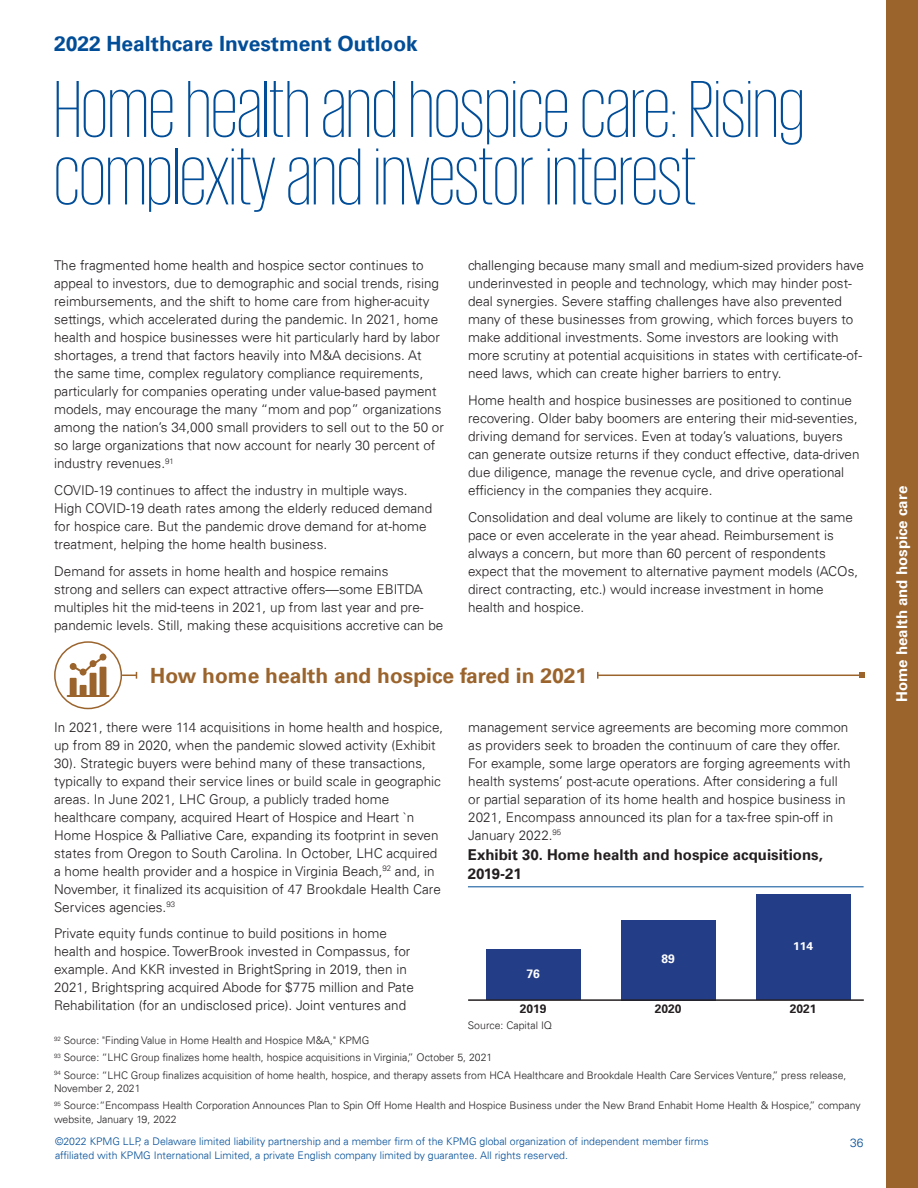
<style>
.page{position:relative;width:918px;height:1188px;background:#fff}
.page>*{position:absolute;margin:0;border:0;box-sizing:border-box;transform-origin:0 0}
.Header_60_pt_Blue{font:200 82.5px/67.5px "KPMG";color:#014d97}
.Subhead_14pt_Blue{font:700 21px "Universfor KPMG";color:#9b642d}
.t1{font:700 21px "Universfor KPMG";color:#014d97}
.Graph_Title_11pt_Bla{font:700 15px/19.5px "Universfor KPMG";color:#231f20}
.Bodycopy_10pt_White{font:700 15px "Univers";color:#fff}
.Bodycopy_9pt{font:300 13.5px/18px "Univers 45";color:#231f20}
.t2{font:700 12px "Univers";color:#231f20}
.t3{font:700 12px "Univers";color:#fff}
.t4{font:300 12px "Univers 45";color:#014d97}
.t5{font:700 11.1px "Univers";color:#fff;scale:1.08 1}
.Source_7pt_Black{font:300 10.5px/13.5px "Univers 45";color:#231f20}
.t6{font:300 10.5px "Univers 45";color:#014d97}
</style>
<div class="page">
<div style="left:887px;top:0;width:31px;height:1188px;background:#9b642d"></div>
<div style="left:54px;top:641px;width:68px;height:68px;border:2px solid #9b642d;border-radius:50%"></div>
<svg style="left:122px;top:672px;width:15px;height:7px"></svg>
<hr style="left:598px;top:675px;width:264px;height:1px;background:#9b642d">
<svg style="left:597px;top:672px;width:2px;height:7px"></svg>
<svg style="left:859px;top:672px;width:6px;height:6px"></svg>
<svg style="left:67px;top:653px;width:43px;height:44px"></svg>
<div style="left:486px;top:950px;width:95px;height:50px;background:#243d87"></div>
<div style="left:621px;top:920px;width:95px;height:80px;background:#243d87"></div>
<div style="left:756px;top:895px;width:95px;height:105px;background:#243d87"></div>
<hr style="left:468px;top:999px;width:396px;height:2px;background:#231f20">
<hr style="left:468px;top:886px;width:396px;height:1px;background:#014d97">
<h2 class="t1" style="left:54px;top:31px;width:365px">2022 Healthcare Investment Outlook</h2>
<p class="Header_60_pt_Blue" style="left:54px;top:74px;width:752px">Home health and hospice care: Rising complexity and investor interest</p>
<p class="Bodycopy_9pt" style="left:54px;top:257px;width:391px">The fragmented home health and hospice sector continues to appeal to investors, due to demographic and social trends, rising reimbursements, and the shift to home care from higher-acuity settings, which accelerated during the pandemic. In 2021, home health and hospice businesses were hit particularly hard by labor shortages, a trend that factors heavily into M&amp;A decisions. At the same time, complex regulatory compliance requirements, particularly for companies operating under value-based payment models, may encourage the many “mom and pop” organizations among the nation’s 34,000 small providers to sell out to the 50 or so large organizations that now account for nearly 30 percent of industry revenues.<sup>91</sup></p>
<p class="Bodycopy_9pt" style="left:54px;top:481px;width:380px">COVID-19 continues to affect the industry in multiple ways.<br>High COVID-19 death rates among the elderly reduced demand for hospice care. But the pandemic drove demand for at-home treatment, helping the home health business.</p>
<p class="Bodycopy_9pt" style="left:54px;top:562px;width:391px">Demand for assets in home health and hospice remains<br>strong and sellers can expect attractive offers—some EBITDA multiples hit the mid-teens in 2021, up from last year and pre&shy;pandemic levels. Still, making these acquisitions accretive can be</p>
<p class="Bodycopy_9pt" style="left:468px;top:257px;width:397px">challenging because many small and medium-sized providers have underinvested in people and technology, which may hinder post&shy;deal synergies. Severe staffing challenges have also prevented many of these businesses from growing, which forces buyers to make additional investments. Some investors are looking with more scrutiny at potential acquisitions in states with certificate-of&shy;need laws, which can create higher barriers to entry.</p>
<p class="Bodycopy_9pt" style="left:468px;top:391px;width:393px">Home health and hospice businesses are positioned to continue recovering. Older baby boomers are entering their mid-seventies, driving demand for services. Even at today’s valuations, buyers can generate outsize returns if they conduct effective, data-driven due diligence, manage the revenue cycle, and drive operational efficiency in the companies they acquire.</p>
<p class="Bodycopy_9pt" style="left:468px;top:508px;width:392px">Consolidation and deal volume are likely to continue at the same pace or even accelerate in the year ahead. Reimbursement is always a concern, but more than 60 percent of respondents expect that the movement to alternative payment models (ACOs, direct contracting, etc.) would increase investment in home health and hospice.</p>
<p class="Subhead_14pt_Blue" style="left:150px;top:663px;width:438px">How home health and hospice fared in 2021</p>
<p class="Bodycopy_9pt" style="left:54px;top:718px;width:391px">In 2021, there were 114 acquisitions in home health and hospice, up from 89 in 2020, when the pandemic slowed activity (Exhibit 30). Strategic buyers were behind many of these transactions, typically to expand their service lines or build scale in geographic areas. In June 2021, LHC Group, a publicly traded home healthcare company, acquired Heart of Hospice and Heart `n Home Hospice &amp; Palliative Care, expanding its footprint in seven states from Oregon to South Carolina. In October, LHC acquired a home health provider and a hospice in Virginia Beach,<sup>92</sup> and, in November, it finalized its acquisition of 47 Brookdale Health Care Services agencies.<sup>93</sup></p>
<p class="Bodycopy_9pt" style="left:54px;top:925px;width:361px">Private equity funds continue to build positions in home health and hospice. TowerBrook invested in Compassus, for example. And KKR invested in BrightSpring in 2019, then in 2021, Brightspring acquired Abode for $775 million and Pate Rehabilitation (for an undisclosed price). Joint ventures and</p>
<p class="Bodycopy_9pt" style="left:468px;top:718px;width:384px">management service agreements are becoming more common as providers seek to broaden the continuum of care they offer.<br>For example, some large operators are forging agreements with health systems’ post-acute operations. After considering a full or partial separation of its home health and hospice business in 2021, Encompass announced its plan for a tax-free spin-off in January 2022.<sup>95</sup></p>
<p class="Graph_Title_11pt_Bla" style="left:468px;top:845px;width:356px">Exhibit 30. Home health and hospice acquisitions,<br>2019-21</p>
<p class="t3" style="left:527px;top:967px;width:15px">76</p>
<p class="t2" style="left:520px;top:1002px;width:28px">2019</p>
<p class="Source_7pt_Black" style="left:468px;top:1018px;width:86px">Source: Capital IQ</p>
<p class="t3" style="left:662px;top:952px;width:15px">89</p>
<p class="t2" style="left:655px;top:1002px;width:28px">2020</p>
<p class="t5" style="left:793px;top:940px;width:20px">114</p>
<p class="t2" style="left:790px;top:1002px;width:28px">2021</p>
<p class="Source_7pt_Black" style="left:54px;top:1034px;width:317px"><sup>92</sup> Source: "Finding Value in Home Health and Hospice M&amp;A," KPMG</p>
<p class="Source_7pt_Black" style="left:54px;top:1051px;width:440px"><sup>93</sup> Source: “LHC Group finalizes home health, hospice acquisitions in Virginia,” October 5, 2021</p>
<p class="Source_7pt_Black" style="left:54px;top:1068px;width:794px"><sup>94</sup> Source: “LHC Group finalizes acquisition of home health, hospice, and therapy assets from HCA Healthcare and Brookdale Health Care Services Venture,” press release,<br>November 2, 2021</p>
<p class="Source_7pt_Black" style="left:54px;top:1099px;width:808px"><sup>95</sup> Source:“Encompass Health Corporation Announces Plan to Spin Off Home Health and Hospice Business under the New Brand Enhabit Home Health &amp; Hospice,” company website, January 19, 2022</p>
<p class="t6" style="left:55px;top:1135px;width:655px">©2022 KPMG LLP, a Delaware limited liability partnership and a member firm of the KPMG global organization of independent member firms</p>
<p class="t4" style="left:850px;top:1135px;width:15px">36</p>
<p class="t6" style="left:55px;top:1149px;width:514px">affiliated with KPMG International Limited, a private English company limited by guarantee. All rights reserved.</p>
<p class="Bodycopy_10pt_White" style="left:893px;top:702px;width:217px;rotate:-90deg">Home health and hospice care</p>
</div>
